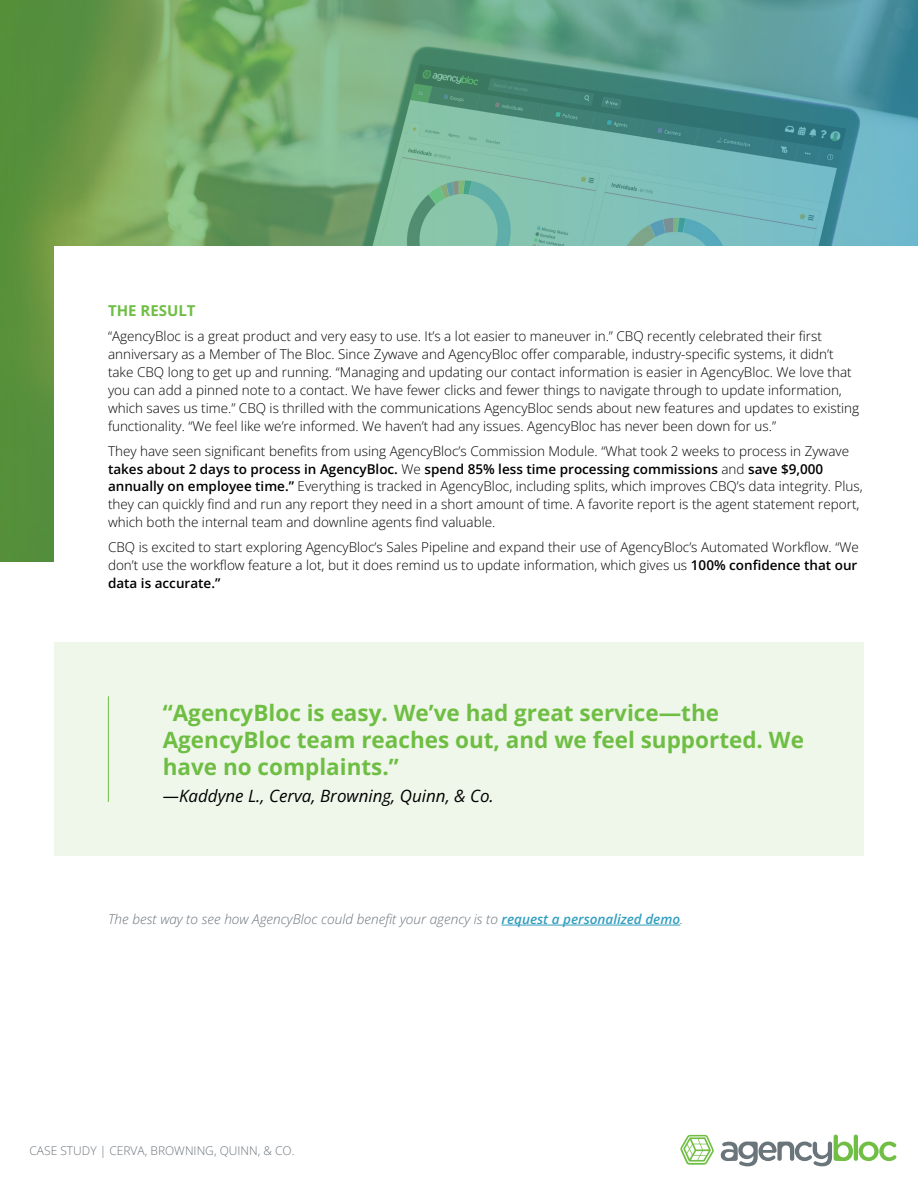
<style>
.page{position:relative;width:918px;height:1188px;background:#fff}
.page>*{position:absolute;margin:0;border:0;box-sizing:border-box;transform-origin:0 0}
.t1{font:700 22.5px/27px "Open Sans";color:#6fbe44}
.t2{font:italic 16.95px "Open Sans";color:#000}
.t3{font:700 15px "Open Sans";color:#6fbe44}
.t4{font:300 13.5px/18px "Open Sans";color:#000}
.t5{font:italic 300 13.5px "Open Sans";color:#6b737b}
.t6{font:300 12px "Open Sans";color:#6b737b}
.s1{font-weight:600}
.s2{font-weight:600;color:#329fbf}
</style>
<div class="page">
<svg style="left:680px;top:1135px;width:34px;height:30px"></svg>
<hr style="left:854px;top:1135px;width:4px;height:26px;background:#70be44;border-radius:2px">
<svg style="left:859px;top:1142px;width:37px;height:19px"></svg>
<svg style="left:721px;top:1135px;width:132px;height:31px"></svg>
<svg style="left:0;top:0;width:918px;height:561px;background:#69a480"></svg>
<div style="left:54px;top:246px;width:864px;height:749px;background:#fff"></div>
<div style="left:54px;top:642px;width:810px;height:214px;background:#eff7ea"></div>
<hr style="left:108px;top:696px;width:1px;height:106px;background:#6fbe44">
<hr style="left:502px;top:925px;width:178px;height:1px;background:#329fbf">
<p class="t3" style="left:108px;top:300px;width:89px">THE RESULT</p>
<p class="t4" style="left:108px;top:327px;width:753px">“AgencyBloc is a great product and very easy to use. It’s a lot easier to maneuver in.” CBQ recently celebrated their first anniversary as a Member of The Bloc. Since Zywave and AgencyBloc offer comparable, industry-specific systems, it didn’t take CBQ long to get up and running. “Managing and updating our contact information is easier in AgencyBloc. We love that you can add a pinned note to a contact. We have fewer clicks and fewer things to navigate through to update information, which saves us time.” CBQ is thrilled with the communications AgencyBloc sends about new features and updates to existing functionality. “We feel like we’re informed. We haven’t had any issues. AgencyBloc has never been down for us.”</p>
<p class="t4" style="left:108px;top:441px;width:756px">They have seen significant benefits from using AgencyBloc’s Commission Module. “What took 2 weeks to process in Zywave <span class="s1">takes about 2 days to process in AgencyBloc.</span> We <span class="s1">spend 85% less time processing commissions</span> and <span class="s1">save $9,000 annually on employee time.”</span> Everything is tracked in AgencyBloc, including splits, which improves CBQ’s data integrity. Plus, they can quickly find and run any report they need in a short amount of time. A favorite report is the agent statement report, which both the internal team and downline agents find valuable.</p>
<p class="t4" style="left:108px;top:538px;width:752px;text-align:justify">CBQ is excited to start exploring AgencyBloc’s Sales Pipeline and expand their use of AgencyBloc’s Automated Workflow. “We don’t use the workflow feature a lot, but it does remind us to update information, which gives us <span class="s1">100% confidence that our data is accurate.”</span></p>
<h1 class="t1" style="left:163px;top:698px;width:643px">“AgencyBloc is easy. We’ve had great service—the<br>AgencyBloc team reaches out, and we feel supported. We have no complaints.”</h1>
<p class="t2" style="left:163px;top:784px;width:333px">—Kaddyne L., Cerva, Browning, Quinn, &amp; Co.</p>
<p class="t5" style="left:108px;top:910px;width:577px">The best way to see how AgencyBloc could benefit your agency is to <span class="s2">request a personalized demo</span>.</p>
<p class="t6" style="left:29px;top:1143px;width:267px">CASE STUDY | CERVA, BROWNING, QUINN, &amp; CO.</p>
</div>
